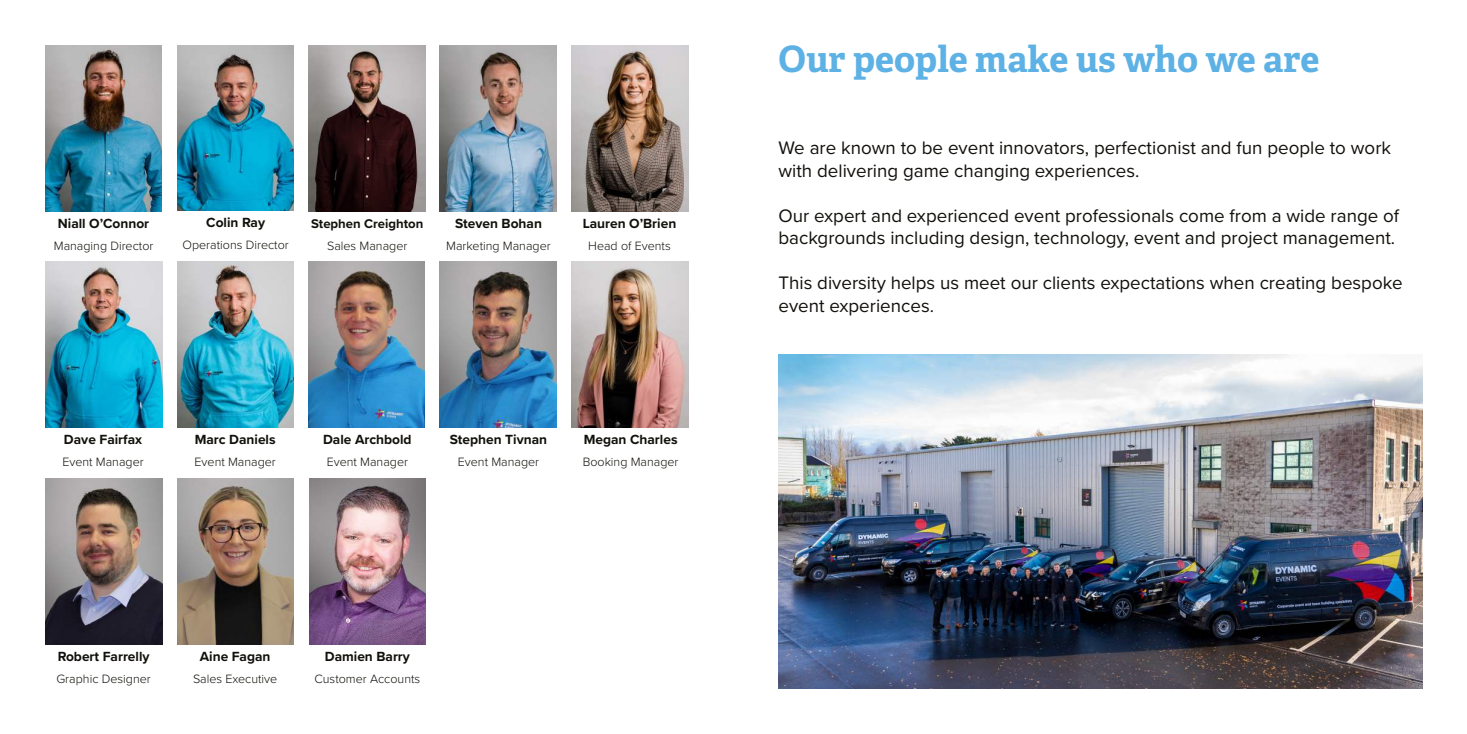
<style>
.page{position:relative;width:1467px;height:734px;background:#fff}
.page>*{position:absolute;margin:0;border:0;box-sizing:border-box;transform-origin:0 0}
.t1{font:700 36.25px "Adelle";color:#5db1e4}
.t2{font:18.75px/22.5px "Proxima Nova";color:#12100b}
.t3{font:700 13.75px "Proxima Nova";color:#12100b}
.t4{font:700 13.12px "Proxima Nova";color:#12100b}
.t5{font:300 12.5px "Proxima Nova";color:#12100b}
</style>
<div class="page">
<img style="left:778px;top:354px;width:644px;height:334px">
<img style="left:177px;top:45px;width:117px;height:166px">
<img style="left:309px;top:46px;width:116px;height:165px">
<img style="left:46px;top:261px;width:116px;height:166px">
<img style="left:177px;top:261px;width:117px;height:166px">
<img style="left:572px;top:261px;width:116px;height:166px">
<img style="left:46px;top:478px;width:116px;height:166px">
<img style="left:177px;top:478px;width:117px;height:166px">
<img style="left:45px;top:46px;width:117px;height:165px">
<img style="left:440px;top:46px;width:117px;height:165px">
<img style="left:572px;top:46px;width:116px;height:165px">
<img style="left:308px;top:261px;width:117px;height:166px">
<img style="left:440px;top:261px;width:116px;height:166px">
<img style="left:309px;top:478px;width:117px;height:166px">
<p class="t3" style="left:206px;top:216px;width:60px">Colin Ray</p>
<p class="t5" style="left:183px;top:239px;width:108px">Operations Director</p>
<p class="t3" style="left:58px;top:218px;width:93px">Niall O’Connor</p>
<p class="t3" style="left:455px;top:218px;width:88px">Steven Bohan</p>
<p class="t5" style="left:446px;top:241px;width:106px">Marketing Manager</p>
<p class="t4" style="left:311px;top:218px;width:114px">Stephen Creighton</p>
<p class="t5" style="left:327px;top:241px;width:82px">Sales Manager</p>
<p class="t5" style="left:54px;top:241px;width:101px">Managing Director</p>
<p class="t3" style="left:583px;top:218px;width:95px">Lauren O’Brien</p>
<p class="t5" style="left:588px;top:241px;width:84px">Head of Events</p>
<p class="t3" style="left:64px;top:433px;width:80px">Dave Fairfax</p>
<p class="t5" style="left:62px;top:456px;width:83px">Event Manager</p>
<p class="t3" style="left:195px;top:433px;width:82px">Marc Daniels</p>
<p class="t5" style="left:195px;top:456px;width:83px">Event Manager</p>
<p class="t3" style="left:323px;top:433px;width:90px">Dale Archbold</p>
<p class="t5" style="left:327px;top:456px;width:83px">Event Manager</p>
<p class="t3" style="left:450px;top:433px;width:99px">Stephen Tivnan</p>
<p class="t5" style="left:458px;top:456px;width:83px">Event Manager</p>
<p class="t3" style="left:584px;top:433px;width:95px">Megan Charles</p>
<p class="t5" style="left:583px;top:456px;width:97px">Booking Manager</p>
<p class="t3" style="left:58px;top:650px;width:93px">Robert Farrelly</p>
<p class="t5" style="left:56px;top:673px;width:96px">Graphic Designer</p>
<p class="t3" style="left:200px;top:650px;width:72px">Aine Fagan</p>
<p class="t5" style="left:193px;top:673px;width:86px">Sales Executive</p>
<p class="t3" style="left:325px;top:650px;width:87px">Damien Barry</p>
<p class="t5" style="left:314px;top:673px;width:107px">Customer Accounts</p>
<h1 class="t1" style="left:778px;top:44px;width:542px">Our people make us who we are</h1>
<p class="t2" style="left:778px;top:138px;width:614px">We are known to be event innovators, perfectionist and fun people to work with delivering game changing experiences.</p>
<p class="t2" style="left:778px;top:205px;width:622px">Our expert and experienced event professionals come from a wide range of backgrounds including design, technology, event and project management.</p>
<p class="t2" style="left:778px;top:273px;width:626px">This diversity helps us meet our clients expectations when creating bespoke event experiences.</p>
</div>
